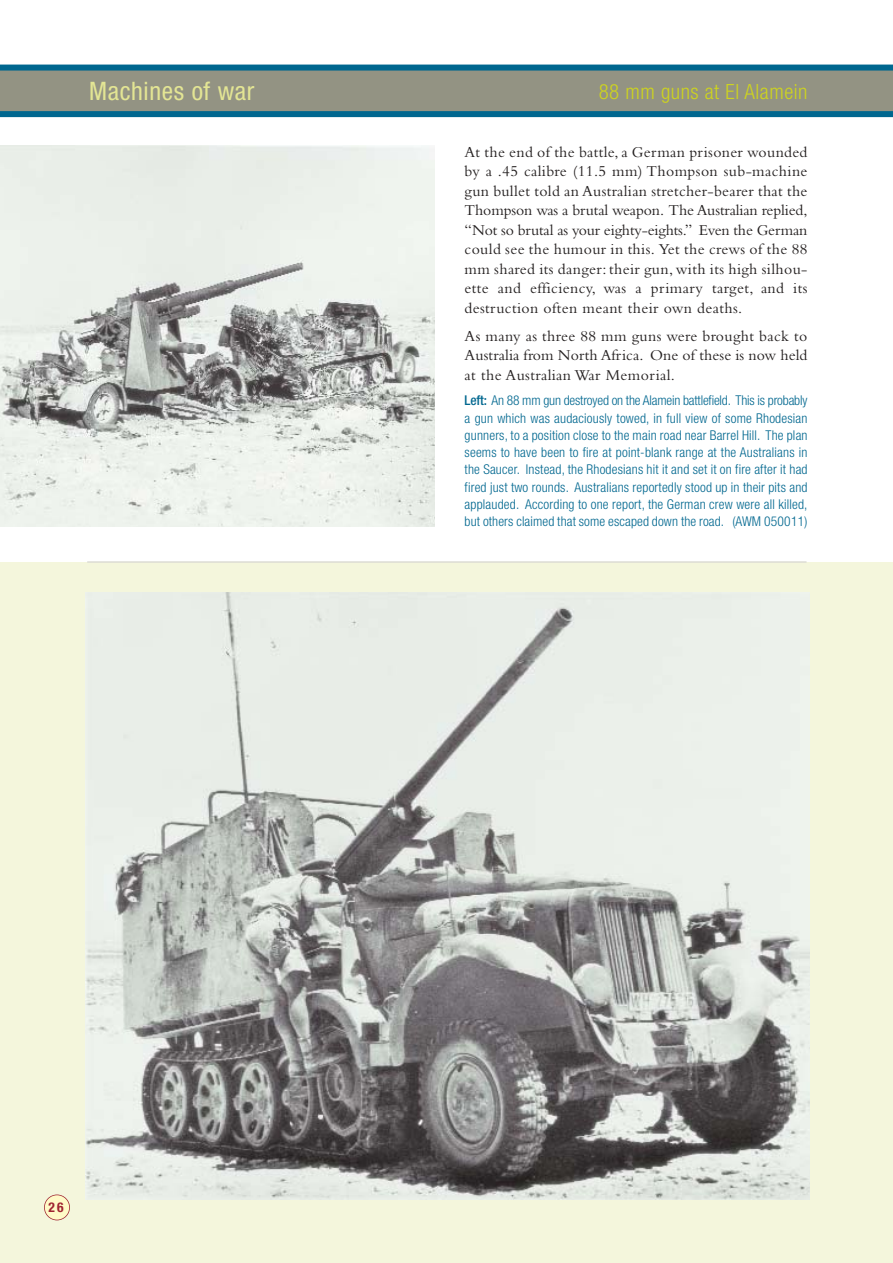
<style>
.page{position:relative;width:893px;height:1263px;background:#fff}
.page>*{position:absolute;margin:0;border:0;box-sizing:border-box;transform-origin:0 0}
.t1{font:condensed 25.5px "Helvetica Neue";letter-spacing:.025em;color:#e3e594}
.t2{font:300 condensed 21px "Helvetica Neue";letter-spacing:.025em;color:#ced41e}
.t3{font:15.75px/19.5px "Bembo";letter-spacing:.025em;color:#231f1f;text-align:justify}
.t4{font:300 condensed 13.5px/17.2px "Helvetica Neue";letter-spacing:.01em;color:#00678f;text-align:justify}
.t5{font:700 condensed 13.5px "Helvetica Neue";color:#9f2431}
.s1{font-weight:500}
</style>
<div class="page">
<div style="left:0;top:563px;width:892px;height:700px;background:#f4f6dc"></div>
<div style="left:0;top:67px;width:892px;height:48px;background:#939383"></div>
<div style="left:0;top:65px;width:892px;height:6px;background:#00678f"></div>
<div style="left:0;top:111px;width:892px;height:6px;background:#00678f"></div>
<div style="left:44px;top:1195px;width:26px;height:25px;background:#fffac7;border-radius:50%"></div>
<div style="left:44px;top:1195px;width:26px;height:25px;border:2px solid #9f2431;border-radius:50%"></div>
<img style="left:0;top:145px;width:434px;height:381px">
<img style="left:86px;top:592px;width:723px;height:607px">
<hr style="left:87px;top:561px;width:719px;height:2px;background:#dcdcd4">
<h1 class="t1" style="left:89px;top:82px;width:166px">Machines of war</h1>
<h2 class="t2" style="left:598px;top:84px;width:210px">88 mm guns at El Alamein</h2>
<p class="t3" style="left:464px;top:143px;width:344px">At the end of the battle, a German prisoner wounded by a .45 calibre (11.5 mm) Thompson sub-machine gun bullet told an Australian stretcher-bearer that the Thompson was a brutal weapon. The Australian replied, “Not so brutal as your eighty-eights.” Even the German could see the humour in this. Yet the crews of the 88 mm shared its danger: their gun, with its high silhou&shy;ette and efficiency, was a primary target, and its destruction often meant their own deaths.</p>
<p class="t3" style="left:464px;top:327px;width:344px">As many as three 88 mm guns were brought back to Australia from North Africa. One of these is now held at the Australian War Memorial.</p>
<p class="t4" style="left:464px;top:393px;width:344px"><span class="s1">Left:</span> An 88 mm gun destroyed on the Alamein battlefield. This is probably a gun which was audaciously towed, in full view of some Rhodesian gunners, to a position close to the main road near Barrel Hill. The plan seems to have been to fire at point-blank range at the Australians in the Saucer. Instead, the Rhodesians hit it and set it on fire after it had fired just two rounds. Australians reportedly stood up in their pits and applauded. According to one report, the German crew were all killed, but others claimed that some escaped down the road. (AWM 050011)</p>
<p class="t5" style="left:48px;top:1203px;width:17px">26</p>
</div>
